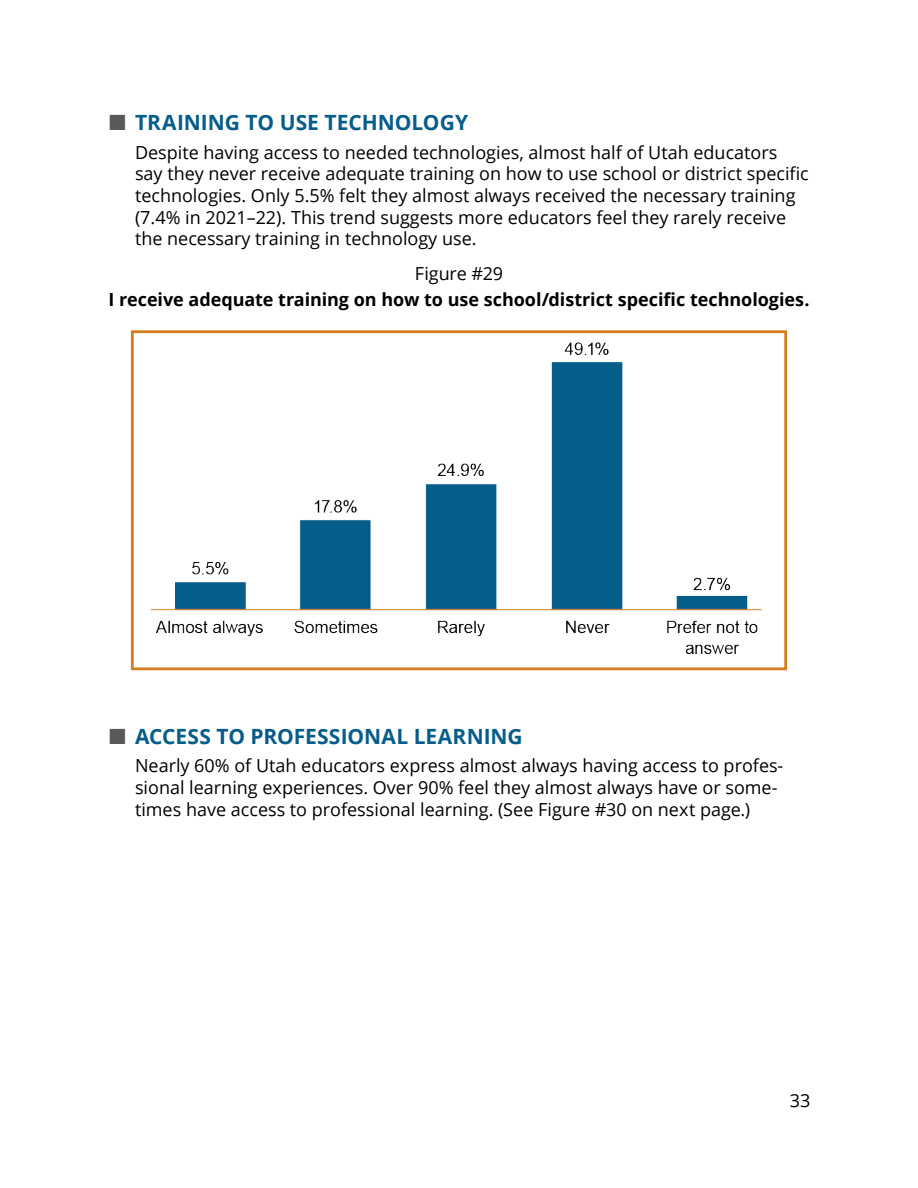
<style>
.page{position:relative;width:918px;height:1188px;background:#fff}
.page>*{position:absolute;margin:0;border:0;box-sizing:border-box;transform-origin:0 0}
.t1{font:700 21px "Open Sans";color:#065d89}
.t2{font:18px/21.6px "Open Sans";color:#000}
.t3{font:700 18px "Open Sans";letter-spacing:-.005em;color:#000}
</style>
<div class="page">
<img style="left:152px;top:342px;width:610px;height:312px">
<div style="left:131px;top:330px;width:656px;height:340px;border:3px solid #d47d21"></div>
<p class="t1" style="left:135px;top:108px;width:335px">TRAINING TO USE TECHNOLOGY</p>
<p class="t2" style="left:135px;top:141px;width:675px">Despite having access to needed technologies, almost half of Utah educators say they never receive adequate training on how to use school or district specific technologies. Only 5.5% felt they almost always received the necessary training (7.4% in 2021–22). This trend suggests more educators feel they rarely receive the necessary training in technology use.</p>
<h3 class="t2" style="left:415px;top:263px;width:90px">Figure #29</h3>
<p class="t3" style="left:108px;top:287px;width:703px">I receive adequate training on how to use school/district specific technologies.</p>
<p class="t1" style="left:135px;top:722px;width:389px">ACCESS TO PROFESSIONAL LEARNING</p>
<p class="t2" style="left:135px;top:755px;width:650px">Nearly 60% of Utah educators express almost always having access to profes&shy;sional learning experiences. Over 90% feel they almost always have or some&shy;times have access to professional learning. (See Figure #30 on next page.)</p>
<p class="t2" style="left:790px;top:1089px;width:22px">33</p>
</div>
